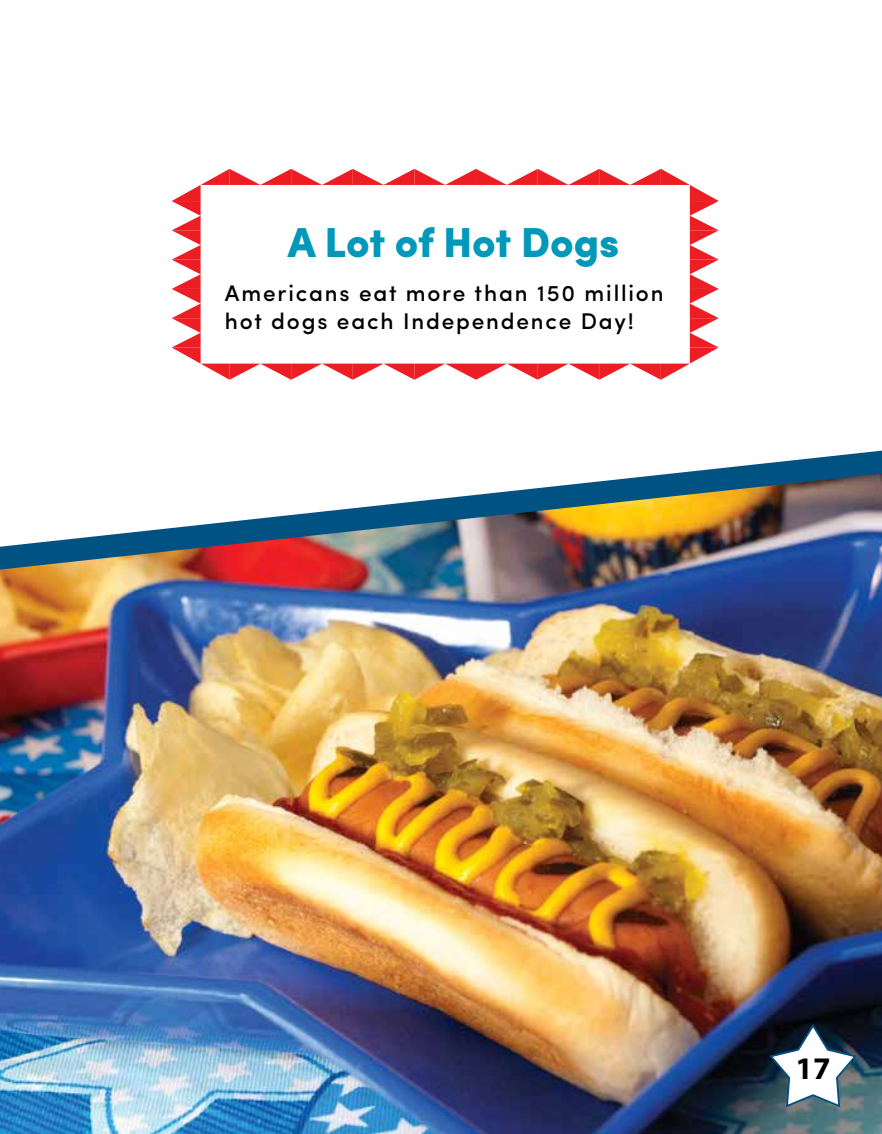
<style>
.page{position:relative;width:882px;height:1134px;background:#fff}
.page>*{position:absolute;margin:0;border:0;box-sizing:border-box;transform-origin:0 0}
.t1{font:900 42px "Sofia Pro";letter-spacing:-.005em;color:#0198ba}
.t2{font:700 31.5px "Myriad Pro";color:#000}
.t3{font:500 22.75px/28px "Sofia Pro";letter-spacing:.08em;color:#000}
</style>
<div class="page">
<img style="left:0;top:683px;width:882px;height:451px">
<img style="left:0;top:450px;width:882px;height:233px">
<svg style="left:172px;top:169px;width:547px;height:211px"></svg>
<div style="left:207px;top:199px;width:481px;height:156px;background:#fff"></div>
<svg style="left:768px;top:1023px;width:90px;height:86px"></svg>
<h1 class="t1" style="left:288px;top:209px;width:333px">A Lot of Hot Dogs</h1>
<p class="t3" style="left:225px;top:277px;width:440px">Americans eat more than 150 million hot dogs each Independence Day!</p>
<h2 class="t2" style="left:796px;top:1048px;width:36px">17</h2>
</div>
